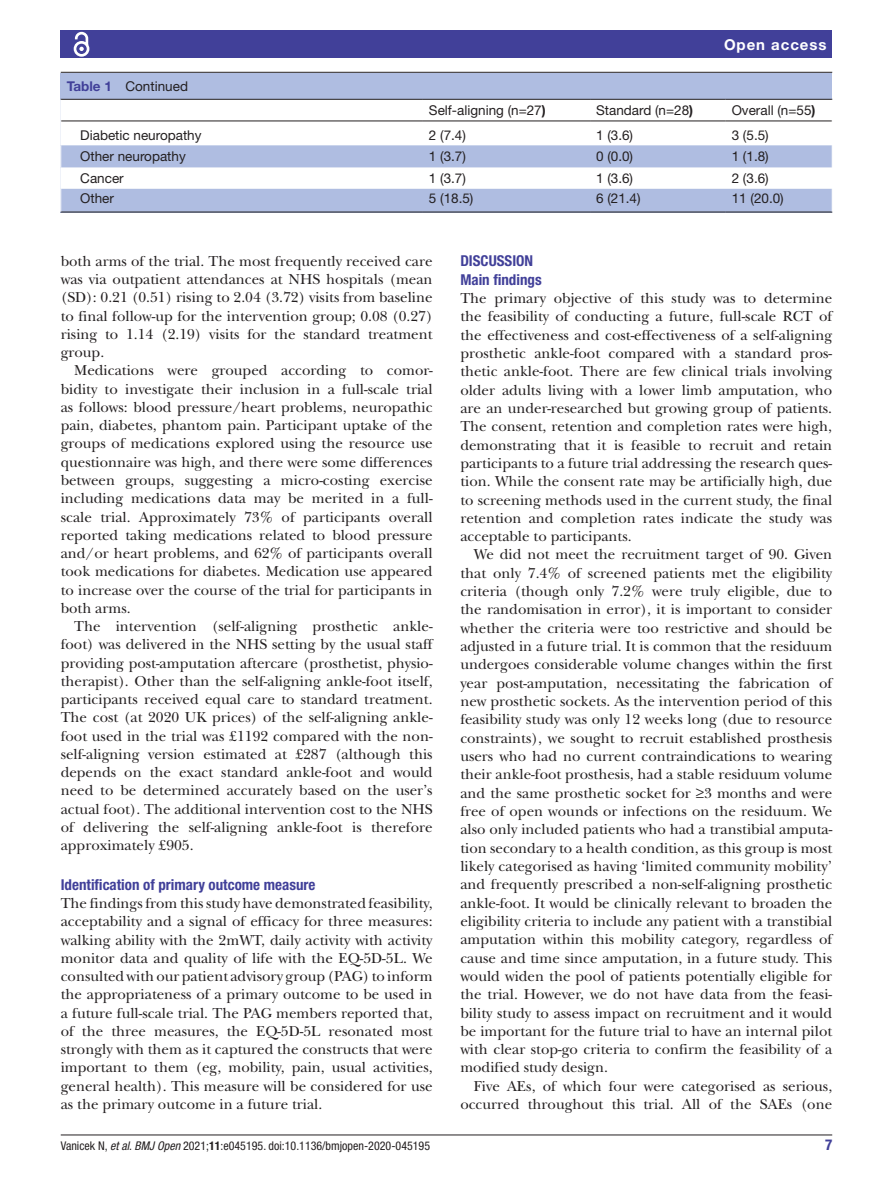
<style>
.page{position:relative;width:893px;height:1191px;background:#fff}
.page>*{position:absolute;margin:0;border:0;box-sizing:border-box;transform-origin:0 0}
.t1{font:15px/18.3px "New Baskerville";color:#231f20;text-align:justify}
.t2{font:700 condensed 15px/18.3px "Helvetica Neue LT Std";color:#414099}
.t3{font:700 15px "Helvetica Neue LT Std";letter-spacing:.065em;color:#fff}
.t4{font:13.5px "Helvetica Neue LT Std";color:#231f20}
.t5{font:condensed 12px "Helvetica Neue LT Std";color:#231f20}
.s1{font-weight:700;color:#414099}
.s2{font-weight:700}
.s3{font-style:italic}
</style>
<div class="page">
<hr style="left:61px;top:1134px;width:771px;height:1px;background:#231f20">
<div style="left:61px;top:31px;width:771px;height:27px;background:#414099"></div>
<svg style="left:73px;top:31px;width:17px;height:26px"></svg>
<div style="left:61px;top:91px;width:771px;height:121px;background:#afbde1"></div>
<div style="left:61px;top:100px;width:771px;height:46px;background:#fff"></div>
<svg style="left:61px;top:146px;width:771px;height:66px"></svg>
<hr style="left:61px;top:99px;width:362px;height:1px;background:#231f20">
<hr style="left:61px;top:121px;width:362px;height:1px;background:#231f20">
<hr style="left:423px;top:99px;width:167px;height:1px;background:#231f20">
<hr style="left:423px;top:121px;width:167px;height:1px;background:#231f20">
<hr style="left:590px;top:99px;width:136px;height:1px;background:#231f20">
<hr style="left:590px;top:121px;width:136px;height:1px;background:#231f20">
<hr style="left:726px;top:99px;width:106px;height:1px;background:#231f20">
<hr style="left:726px;top:121px;width:106px;height:1px;background:#231f20">
<hr style="left:61px;top:212px;width:362px;height:1px;background:#231f20">
<hr style="left:423px;top:212px;width:167px;height:1px;background:#231f20">
<hr style="left:590px;top:212px;width:136px;height:1px;background:#231f20">
<hr style="left:726px;top:212px;width:106px;height:1px;background:#231f20">
<svg style="left:60px;top:100px;width:1px;height:112px"></svg>
<div style="left:61px;top:73px;width:771px;height:18px;background:#afbde1"></div>
<hr style="left:61px;top:72px;width:771px;height:1px;background:#231f20">
<p class="t4" style="left:67px;top:78px;width:123px"><span class="s1">Table 1</span> Continued</p>
<p class="t3" style="left:724px;top:35px;width:104px">Open access</p>
<p class="t4" style="left:429px;top:102px;width:118px">Self-aligning (n=27<span class="s2">)</span></p>
<p class="t4" style="left:596px;top:102px;width:99px">Standard (n=28<span class="s2">)</span></p>
<p class="t4" style="left:732px;top:102px;width:85px">Overall (n=55<span class="s2">)</span></p>
<p class="t4" style="left:80px;top:127px;width:123px">Diabetic neuropathy</p>
<p class="t4" style="left:429px;top:127px;width:39px">2 (7.4)</p>
<p class="t4" style="left:596px;top:127px;width:39px">1 (3.6)</p>
<p class="t4" style="left:732px;top:127px;width:39px">3 (5.5)</p>
<p class="t4" style="left:80px;top:148px;width:107px">Other neuropathy</p>
<p class="t4" style="left:429px;top:148px;width:39px">1 (3.7)</p>
<p class="t4" style="left:596px;top:148px;width:39px">0 (0.0)</p>
<p class="t4" style="left:732px;top:148px;width:39px">1 (1.8)</p>
<p class="t4" style="left:80px;top:170px;width:45px">Cancer</p>
<p class="t4" style="left:429px;top:170px;width:39px">1 (3.7)</p>
<p class="t4" style="left:596px;top:170px;width:39px">1 (3.6)</p>
<p class="t4" style="left:732px;top:170px;width:39px">2 (3.6)</p>
<p class="t4" style="left:80px;top:190px;width:35px">Other</p>
<p class="t4" style="left:429px;top:190px;width:46px">5 (18.5)</p>
<p class="t4" style="left:596px;top:190px;width:46px">6 (21.4)</p>
<p class="t4" style="left:732px;top:190px;width:54px">11 (20.0)</p>
<p class="t1" style="left:61px;top:252px;width:373px">both arms of the trial. The most frequently received care was via outpatient attendances at NHS hospitals (mean (SD): 0.21 (0.51) rising to 2.04 (3.72) visits from baseline to final follow-up for the intervention group; 0.08 (0.27) rising to 1.14 (2.19) visits for the standard treatment group.</p>
<p class="t1" style="left:61px;top:361px;width:373px;text-indent:14px">Medications were grouped according to comor&shy;bidity to investigate their inclusion in a full-scale trial as follows: blood pressure/heart problems, neuropathic pain, diabetes, phantom pain. Participant uptake of the groups of medications explored using the resource use questionnaire was high, and there were some differences between groups, suggesting a micro-costing exercise including medications data may be merited in a full&shy;scale trial. Approximately 73% of participants overall reported taking medications related to blood pressure and/or heart problems, and 62% of participants overall took medications for diabetes. Medication use appeared to increase over the course of the trial for participants in both arms.</p>
<p class="t1" style="left:61px;top:617px;width:373px;text-indent:14px">The intervention (self-aligning prosthetic ankle&shy;foot) was delivered in the NHS setting by the usual staff providing post-amputation aftercare (prosthetist, physio&shy;therapist). Other than the self-aligning ankle-foot itself, participants received equal care to standard treatment.<br>The cost (at 2020 UK prices) of the self-aligning ankle&shy;foot used in the trial was £1192 compared with the non&shy;self-aligning version estimated at £287 (although this depends on the exact standard ankle-foot and would need to be determined accurately based on the user’s actual foot). The additional intervention cost to the NHS of delivering the self-aligning ankle-foot is therefore approximately £905.</p>
<p class="t2" style="left:61px;top:875px;width:256px">Identification of primary outcome measure</p>
<p class="t1" style="left:61px;top:894px;width:373px">The findings from this study have demonstrated feasibility, acceptability and a signal of efficacy for three measures: walking ability with the 2mWT, daily activity with activity monitor data and quality of life with the EQ-5D-5L. We consulted with our patient advisory group (PAG) to inform the appropriateness of a primary outcome to be used in a future full-scale trial. The PAG members reported that, of the three measures, the EQ-5D-5L resonated most strongly with them as it captured the constructs that were important to them (eg, mobility, pain, usual activities, general health). This measure will be considered for use as the primary outcome in a future trial.</p>
<p class="t2" style="left:460px;top:252px;width:83px">DISCUSSION<br>Main findings</p>
<p class="t1" style="left:460px;top:289px;width:373px">The primary objective of this study was to determine the feasibility of conducting a future, full-scale RCT of the effectiveness and cost-effectiveness of a self-aligning prosthetic ankle-foot compared with a standard pros&shy;thetic ankle-foot. There are few clinical trials involving older adults living with a lower limb amputation, who are an under-researched but growing group of patients.<br>The consent, retention and completion rates were high, demonstrating that it is feasible to recruit and retain participants to a future trial addressing the research ques&shy;tion. While the consent rate may be artificially high, due to screening methods used in the current study, the final retention and completion rates indicate the study was acceptable to participants.</p>
<p class="t1" style="left:460px;top:545px;width:373px;text-indent:14px">We did not meet the recruitment target of 90. Given that only 7.4% of screened patients met the eligibility criteria (though only 7.2% were truly eligible, due to the randomisation in error), it is important to consider whether the criteria were too restrictive and should be adjusted in a future trial. It is common that the residuum undergoes considerable volume changes within the first year post-amputation, necessitating the fabrication of new prosthetic sockets. As the intervention period of this feasibility study was only 12 weeks long (due to resource constraints), we sought to recruit established prosthesis users who had no current contraindications to wearing their ankle-foot prosthesis, had a stable residuum volume and the same prosthetic socket for ≥3 months and were free of open wounds or infections on the residuum. We also only included patients who had a transtibial amputa&shy;tion secondary to a health condition, as this group is most likely categorised as having ‘limited community mobility’ and frequently prescribed a non-self-aligning prosthetic ankle-foot. It would be clinically relevant to broaden the eligibility criteria to include any patient with a transtibial amputation within this mobility category, regardless of cause and time since amputation, in a future study. This would widen the pool of patients potentially eligible for the trial. However, we do not have data from the feasi&shy;bility study to assess impact on recruitment and it would be important for the future trial to have an internal pilot with clear stop-go criteria to confirm the feasibility of a modified study design.</p>
<p class="t1" style="left:460px;top:1076px;width:373px;text-align:right">Five AEs, of which four were categorised as serious, occurred throughout this trial. All of the SAEs (one</p>
<p class="t5" style="left:61px;top:1138px;width:371px">Vanicek N, <span class="s3">et al</span>. <span class="s3">BMJ Open</span> 2021;<span class="s2">11</span>:e045195. doi:10.1136/bmjopen-2020-045195</p>
<p class="t2" style="left:825px;top:1134px;width:9px">7</p>
</div>
